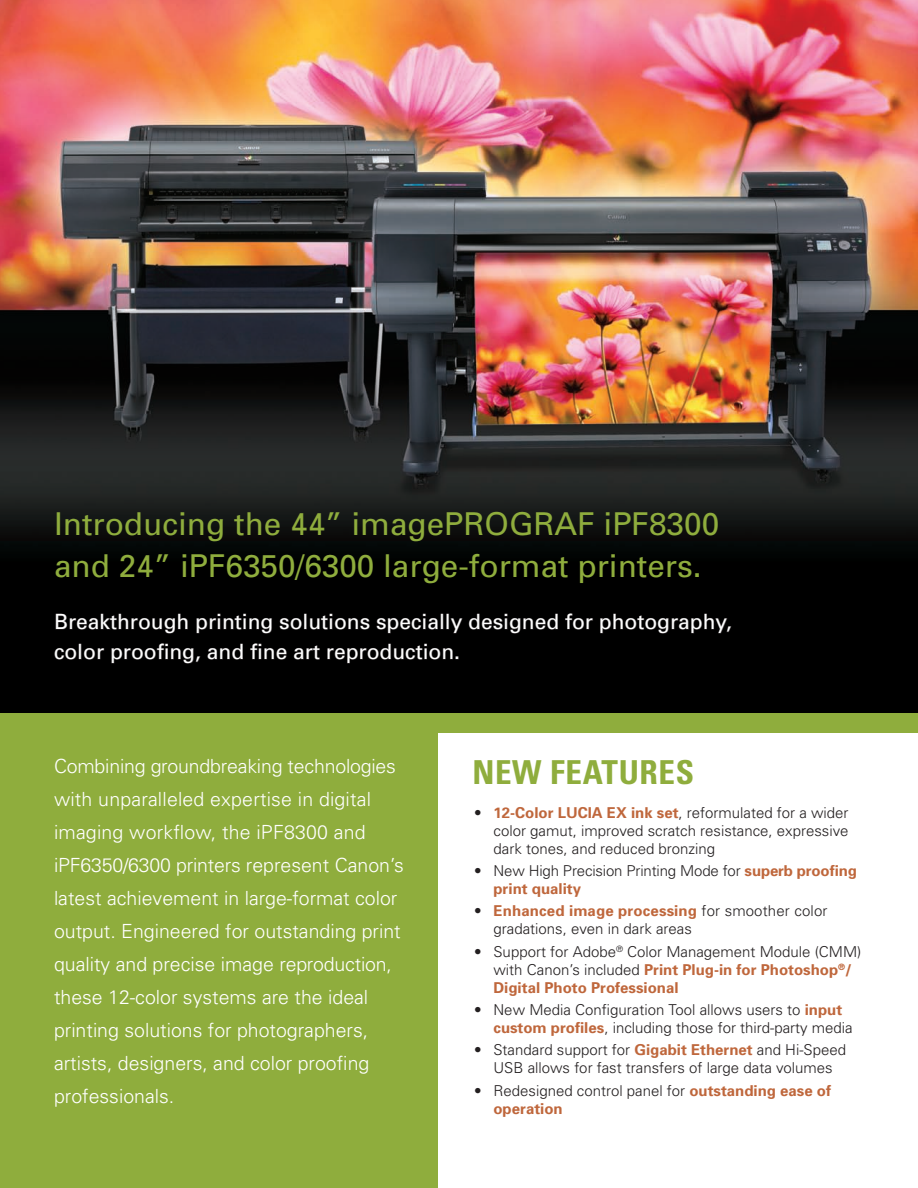
<style>
.page{position:relative;width:918px;height:1188px;background:#fff}
.page>*{position:absolute;margin:0;border:0;box-sizing:border-box;transform-origin:0 0}
.t1{font:700 condensed 33px "Univers";letter-spacing:.02em;color:#8fad3d}
.t2{font:31.5px/42px "Univers";color:#8fad3d}
.t3{font:21px/30px "Univers";color:#fff}
.t4{font:300 19.5px/33px "Univers";color:#fff}
.t5{font:300 15px/18px "Univers";color:#231f20}
.s1{font-weight:700;color:#bf673c}
</style>
<div class="page">
<div style="left:0;top:706px;width:918px;height:482px;background:#8fad3d"></div>
<div style="left:439px;top:734px;width:479px;height:454px;background:#fff"></div>
<img style="left:0;top:0;width:918px;height:713px">
<div style="left:52px;top:613px;width:680px;height:52px;background:#000"></div>
<svg style="left:55px;top:613px;width:133px;height:21px"></svg>
<svg style="left:196px;top:614px;width:76px;height:20px"></svg>
<svg style="left:279px;top:618px;width:23px;height:12px"></svg>
<div style="left:304px;top:614px;width:3px;height:16px;border:1px solid #231f20"></div>
<svg style="left:310px;top:614px;width:60px;height:16px"></svg>
<svg style="left:376px;top:614px;width:87px;height:20px"></svg>
<svg style="left:469px;top:613px;width:89px;height:21px"></svg>
<svg style="left:565px;top:613px;width:28px;height:17px"></svg>
<svg style="left:600px;top:613px;width:132px;height:21px"></svg>
<svg style="left:54px;top:648px;width:23px;height:12px"></svg>
<div style="left:79px;top:644px;width:3px;height:16px;border:1px solid #231f20"></div>
<svg style="left:84px;top:648px;width:20px;height:12px"></svg>
<svg style="left:111px;top:643px;width:90px;height:21px"></svg>
<svg style="left:207px;top:643px;width:36px;height:17px"></svg>
<svg style="left:250px;top:643px;width:37px;height:17px"></svg>
<svg style="left:294px;top:645px;width:26px;height:15px"></svg>
<svg style="left:327px;top:643px;width:132px;height:21px"></svg>
<p class="t2" style="left:54px;top:502px;width:667px">Introducing the 44” imagePROGRAF iPF8300 and 24” iPF6350/6300 large-format printers.</p>
<p class="t3" style="left:54px;top:606px;width:679px">Breakthrough printing solutions specially designed for photography, color proofing, and fine art reproduction.</p>
<p class="t4" style="left:54px;top:749px;width:351px">Combining groundbreaking technologies with unparalleled expertise in digital imaging workflow, the iPF8300 and iPF6350/6300 printers represent Canon’s latest achievement in large-format color output. Engineered for outstanding print quality and precise image reproduction, these 12-color systems are the ideal printing solutions for photographers, artists, designers, and color proofing professionals.</p>
<p class="t1" style="left:472px;top:752px;width:223px">NEW FEATURES</p>
<p class="t5" style="left:494px;top:803px;width:357px;text-align:justify;text-indent:-20px">• <span class="s1">12-Color LUCIA EX ink set</span>, reformulated for a wider color gamut, improved scratch resistance, expressive dark tones, and reduced bronzing</p>
<p class="t5" style="left:494px;top:861px;width:365px;text-indent:-20px">• New High Precision Printing Mode for <span class="s1">superb proofing print quality</span></p>
<p class="t5" style="left:494px;top:902px;width:336px;text-indent:-20px">• <span class="s1">Enhanced image processing</span> for smoother color gradations, even in dark areas</p>
<p class="t5" style="left:494px;top:942px;width:369px;text-indent:-20px">• Support for Adobe<sup>®</sup> Color Management Module (CMM) with Canon’s included <span class="s1">Print Plug-in for Photoshop</span><sup>®</sup><span class="s1">/<br>Digital Photo Professional</span></p>
<p class="t5" style="left:494px;top:1000px;width:361px;text-indent:-20px">• New Media Configuration Tool allows users to <span class="s1">input custom profiles</span>, including those for third-party media</p>
<p class="t5" style="left:474px;top:1041px;width:374px;text-align:center">• Standard support for <span class="s1">Gigabit Ethernet</span> and Hi-Speed<br>USB allows for fast transfers of large data volumes</p>
<p class="t5" style="left:494px;top:1081px;width:339px;text-indent:-20px">• Redesigned control panel for <span class="s1">outstanding ease of operation</span></p>
</div>
